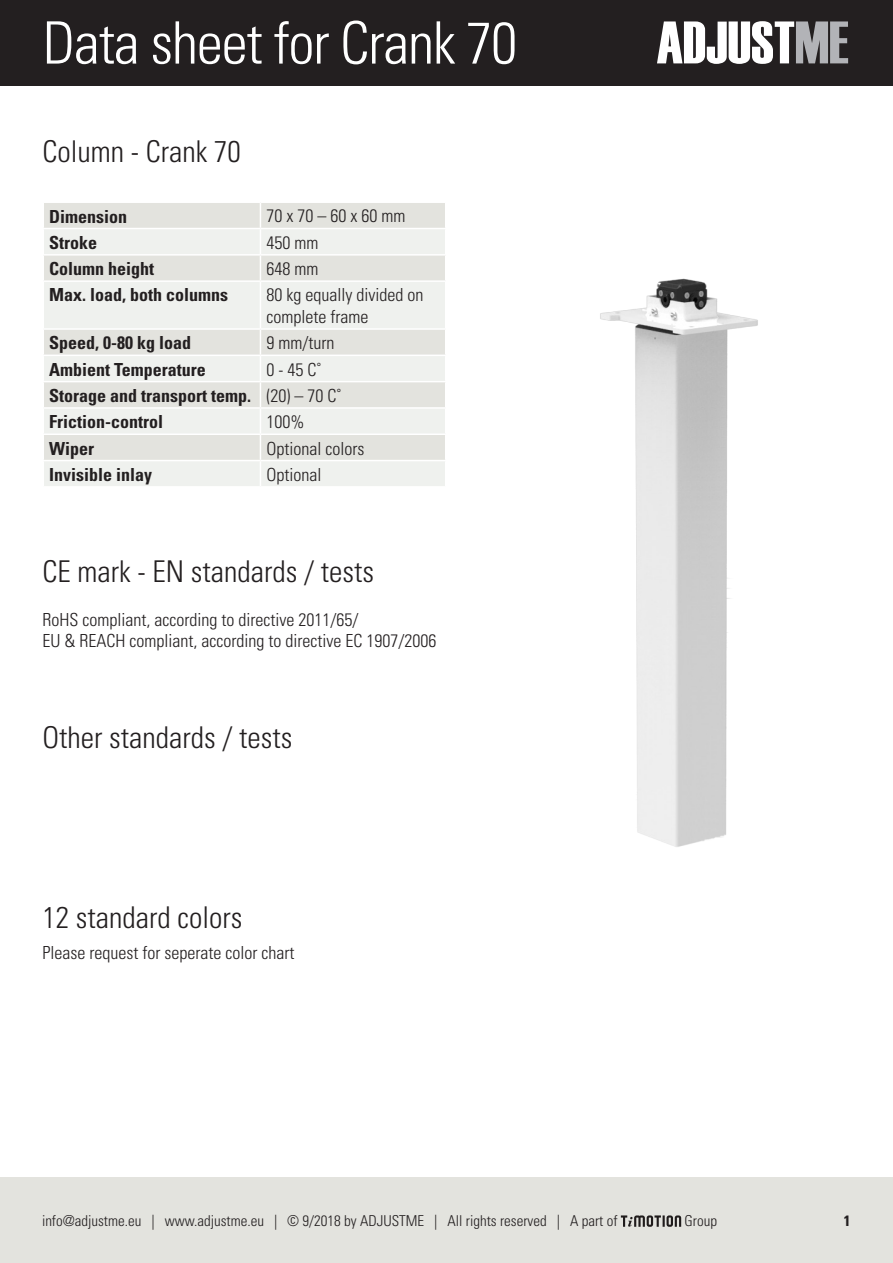
<style>
.page{position:relative;width:893px;height:1263px;background:#fff}
.page>*{position:absolute;margin:0;border:0;box-sizing:border-box;transform-origin:0 0}
.t1{font:300 condensed 58.5px "Univers";letter-spacing:-.02em;color:#fff}
.t2{font:300 condensed 30px "Univers";color:#231f20}
.t3{font:300 condensed 18px/21.6px "Univers";color:#231f20}
.t4{font:700 condensed 18px "Univers";color:#231f20}
.t5{font:300 condensed 15px "Univers";color:#231f20}
.t6{font:700 condensed 15px "Univers";color:#231f20}
</style>
<div class="page">
<div style="left:0;top:0;width:893px;height:85px;background:#231f20"></div>
<svg style="left:657px;top:21px;width:191px;height:43px"></svg>
<div style="left:0;top:1178px;width:893px;height:85px;background:#e3e3de"></div>
<svg style="left:621px;top:1215px;width:60px;height:12px"></svg>
<div style="left:44px;top:203px;width:401px;height:25px;background:#e3e3de"></div>
<svg style="left:44px;top:229px;width:401px;height:257px;background:#eaebe7"></svg>
<hr style="left:43px;top:254px;width:217px;height:2px;background:#fff">
<hr style="left:260px;top:254px;width:186px;height:2px;background:#fff">
<svg style="left:260px;top:203px;width:1px;height:77px"></svg>
<hr style="left:43px;top:280px;width:217px;height:2px;background:#fff">
<hr style="left:260px;top:280px;width:186px;height:2px;background:#fff">
<hr style="left:260px;top:282px;width:1px;height:46px;background:#fff">
<hr style="left:43px;top:328px;width:217px;height:2px;background:#fff">
<hr style="left:260px;top:328px;width:186px;height:2px;background:#fff">
<hr style="left:43px;top:355px;width:217px;height:1px;background:#fff">
<hr style="left:260px;top:355px;width:186px;height:1px;background:#fff">
<hr style="left:43px;top:381px;width:217px;height:1px;background:#fff">
<hr style="left:260px;top:381px;width:186px;height:1px;background:#fff">
<hr style="left:43px;top:407px;width:217px;height:2px;background:#fff">
<hr style="left:260px;top:407px;width:186px;height:2px;background:#fff">
<hr style="left:43px;top:433px;width:217px;height:2px;background:#fff">
<hr style="left:260px;top:433px;width:186px;height:2px;background:#fff">
<hr style="left:43px;top:460px;width:217px;height:1px;background:#fff">
<hr style="left:260px;top:460px;width:186px;height:1px;background:#fff">
<svg style="left:260px;top:330px;width:1px;height:156px"></svg>
<img style="left:600px;top:278px;width:158px;height:569px">
<p class="t1" style="left:43px;top:8px;width:476px">Data sheet for Crank 70</p>
<p class="t2" style="left:43px;top:133px;width:200px">Column - Crank 70</p>
<p class="t4" style="left:49px;top:205px;width:79px">Dimension</p>
<p class="t3" style="left:266px;top:205px;width:140px">70 x 70 – 60 x 60 mm</p>
<p class="t4" style="left:49px;top:231px;width:50px">Stroke</p>
<p class="t3" style="left:266px;top:232px;width:53px">450 mm</p>
<p class="t4" style="left:49px;top:258px;width:107px">Column height</p>
<p class="t3" style="left:266px;top:258px;width:53px">648 mm</p>
<p class="t4" style="left:49px;top:284px;width:180px">Max. load, both columns</p>
<p class="t3" style="left:266px;top:284px;width:158px">80 kg equally divided on complete frame</p>
<p class="t4" style="left:49px;top:332px;width:143px">Speed, 0-80 kg load</p>
<p class="t3" style="left:266px;top:332px;width:69px">9 mm/turn</p>
<p class="t4" style="left:49px;top:358px;width:158px">Ambient Temperature</p>
<p class="t3" style="left:266px;top:358px;width:56px">0 - 45 C˚</p>
<p class="t4" style="left:49px;top:384px;width:203px">Storage and transport temp.</p>
<p class="t3" style="left:266px;top:385px;width:76px">(20) – 70 C˚</p>
<p class="t4" style="left:49px;top:411px;width:115px">Friction-control</p>
<p class="t3" style="left:266px;top:411px;width:39px">100%</p>
<p class="t4" style="left:49px;top:437px;width:47px">Wiper</p>
<p class="t3" style="left:266px;top:437px;width:99px">Optional colors</p>
<p class="t4" style="left:49px;top:463px;width:104px">Invisible inlay</p>
<p class="t3" style="left:266px;top:464px;width:56px">Optional</p>
<p class="t2" style="left:43px;top:554px;width:333px">CE mark - EN standards / tests</p>
<p class="t3" style="left:43px;top:608px;width:317px">RoHS compliant, according to directive 2011/65/</p>
<p class="t3" style="left:43px;top:630px;width:395px">EU &amp; REACH compliant, according to directive EC 1907/2006</p>
<p class="t2" style="left:43px;top:719px;width:251px">Other standards / tests</p>
<p class="t2" style="left:43px;top:899px;width:201px">12 standard colors</p>
<p class="t3" style="left:43px;top:941px;width:253px">Please request for seperate color chart</p>
<p class="t5" style="left:42px;top:1212px;width:577px">info@adjustme.eu | www.adjustme.eu | © 9/2018 by ADJUSTME | All rights reserved | A part of</p>
<p class="t5" style="left:684px;top:1212px;width:34px">Group</p>
<p class="t6" style="left:844px;top:1212px;width:8px">1</p>
</div>
